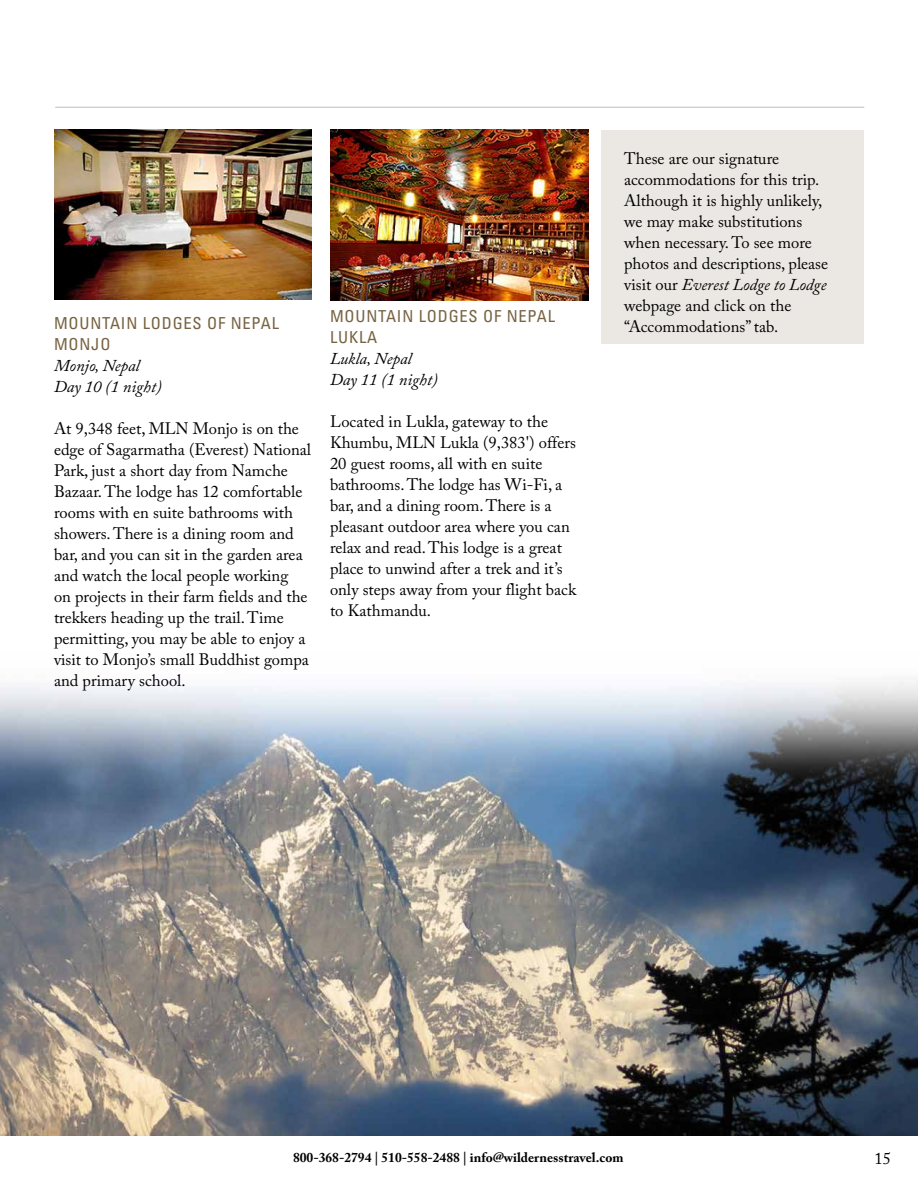
<style>
.page{position:relative;width:918px;height:1188px;background:#fff}
.page>*{position:absolute;margin:0;border:0;box-sizing:border-box;transform-origin:0 0}
.t1{font:16.5px/21px "Adobe Caslon Pro";color:#000}
.t2{font:condensed 16.5px/21px "Univers LT Std";letter-spacing:.05em;color:#786342}
.t3{font:italic 16.5px/21px "Adobe Caslon Pro";color:#000}
.t4{font:700 13.5px "Adobe Caslon Pro";color:#000}
.s1{font-style:italic}
</style>
<div class="page">
<hr style="left:56px;top:107px;width:808px;height:1px;background:#bcbec0">
<img style="left:0;top:681px;width:918px;height:455px">
<div style="left:602px;top:130px;width:262px;height:213px;background:#ebe8e3"></div>
<img style="left:330px;top:130px;width:258px;height:171px">
<img style="left:54px;top:130px;width:258px;height:169px">
<p class="t2" style="left:54px;top:313px;width:226px">MOUNTAIN LODGES OF NEPAL<br>MONJO</p>
<p class="t3" style="left:54px;top:355px;width:109px">Monjo, Nepal<br>Day 10 (1 night)</p>
<p class="t1" style="left:54px;top:418px;width:259px">At 9,348 feet, MLN Monjo is on the edge of Sagarmatha (Everest) National Park, just a short day from Namche Bazaar. The lodge has 12 comfortable rooms with en suite bathrooms with showers. There is a dining room and bar, and you can sit in the garden area and watch the local people working<br>on projects in their farm fields and the trekkers heading up the trail. Time permitting, you may be able to enjoy a visit to Monjo’s small Buddhist gompa and primary school.</p>
<p class="t2" style="left:330px;top:305px;width:226px">MOUNTAIN LODGES OF NEPAL<br>LUKLA</p>
<p class="t3" style="left:330px;top:347px;width:109px">Lukla, Nepal<br>Day 11 (1 night)</p>
<p class="t1" style="left:330px;top:410px;width:248px">Located in Lukla, gateway to the<br>Khumbu, MLN Lukla (9,383') offers<br>20 guest rooms, all with en suite bathrooms. The lodge has Wi-Fi, a bar, and a dining room. There is a pleasant outdoor area where you can relax and read. This lodge is a great place to unwind after a trek and it’s only steps away from your flight back to Kathmandu.</p>
<p class="t1" style="left:624px;top:148px;width:205px">These are our signature accommodations for this trip.<br>Although it is highly unlikely, we may make substitutions when necessary. To see more photos and descriptions, please visit our <span class="s1">Everest Lodge to Lodge </span>webpage and click on the “Accommodations” tab.</p>
<p class="t4" style="left:293px;top:1150px;width:332px">800-368-2794 | 510-558-2488 | info@wildernesstravel.com</p>
<p class="t1" style="left:874px;top:1148px;width:18px">15</p>
</div>
